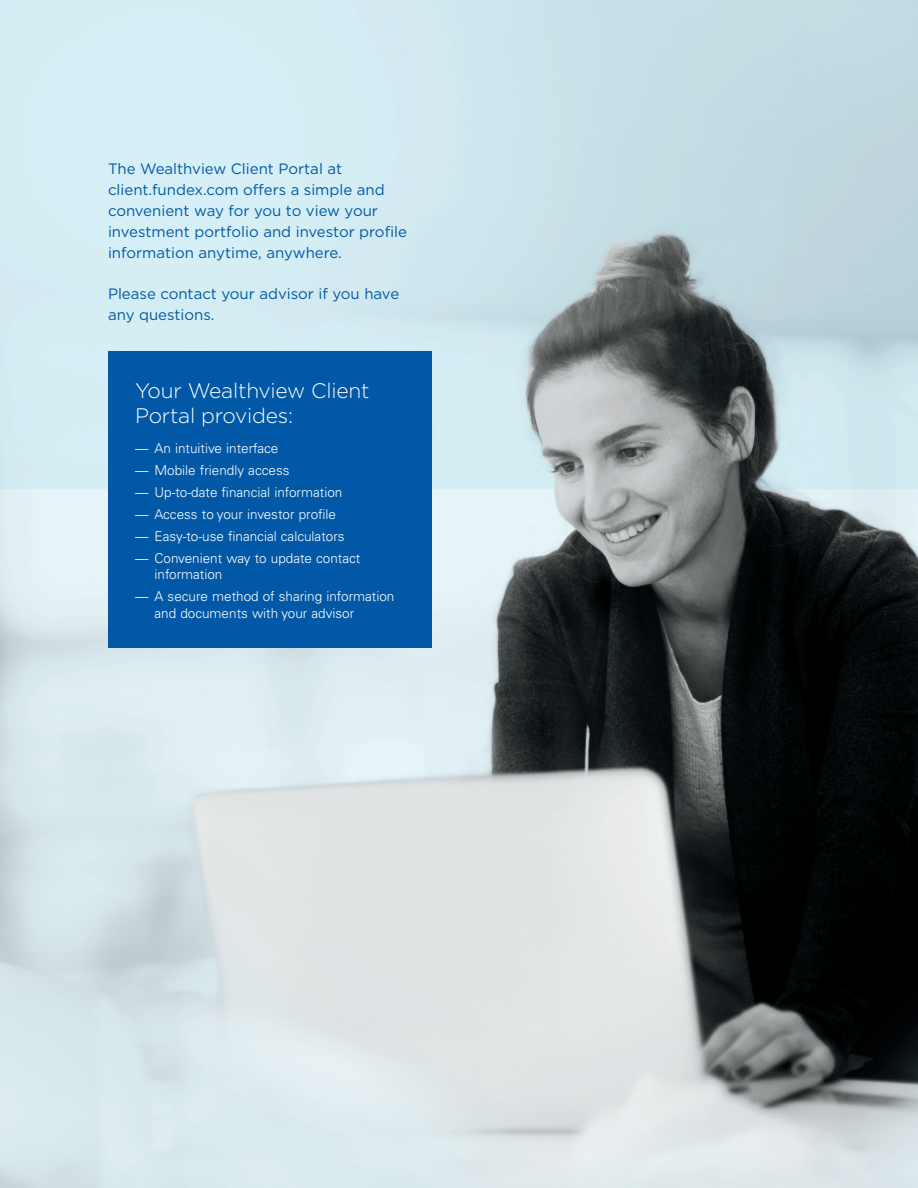
<style>
.page{position:relative;width:918px;height:1188px;background:#fff}
.page>*{position:absolute;margin:0;border:0;box-sizing:border-box;transform-origin:0 0}
.H1_-_inside_cover{font:300 21px/25.2px "Gotham";letter-spacing:-.01em;color:#fff}
.p_-_insde_cover{font:15px/21px "Gotham";color:#0158a6}
.p_-_bullets{font:300 13.5px/16.5px "Univers LT Pro 45";color:#fff}
</style>
<div class="page">
<img style="left:0;top:0;width:918px;height:1188px">
<div style="left:108px;top:351px;width:324px;height:297px;background:#0158a6"></div>
<p class="p_-_insde_cover" style="left:108px;top:158px;width:300px">The Wealthview Client Portal at client.fundex.com offers a simple and convenient way for you to view your investment portfolio and investor profile information anytime, anywhere.</p>
<p class="p_-_insde_cover" style="left:108px;top:283px;width:293px">Please contact your advisor if you have any questions.</p>
<p class="H1_-_inside_cover" style="left:135px;top:378px;width:236px">Your Wealthview Client<br>Portal provides:</p>
<p class="p_-_bullets" style="left:135px;top:440px;width:145px">— An intuitive interface</p>
<p class="p_-_bullets" style="left:135px;top:462px;width:156px">— Mobile friendly access</p>
<p class="p_-_bullets" style="left:135px;top:484px;width:209px">— Up-to-date financial information</p>
<p class="p_-_bullets" style="left:135px;top:506px;width:203px">— Access to your investor profile</p>
<p class="p_-_bullets" style="left:135px;top:528px;width:211px">— Easy-to-use financial calculators</p>
<p class="p_-_bullets" style="left:154px;top:549px;width:207px;text-indent:-20px">— Convenient way to update contact information</p>
<p class="p_-_bullets" style="left:154px;top:588px;width:241px;text-indent:-20px">— A secure method of sharing information and documents with your advisor</p>
</div>
